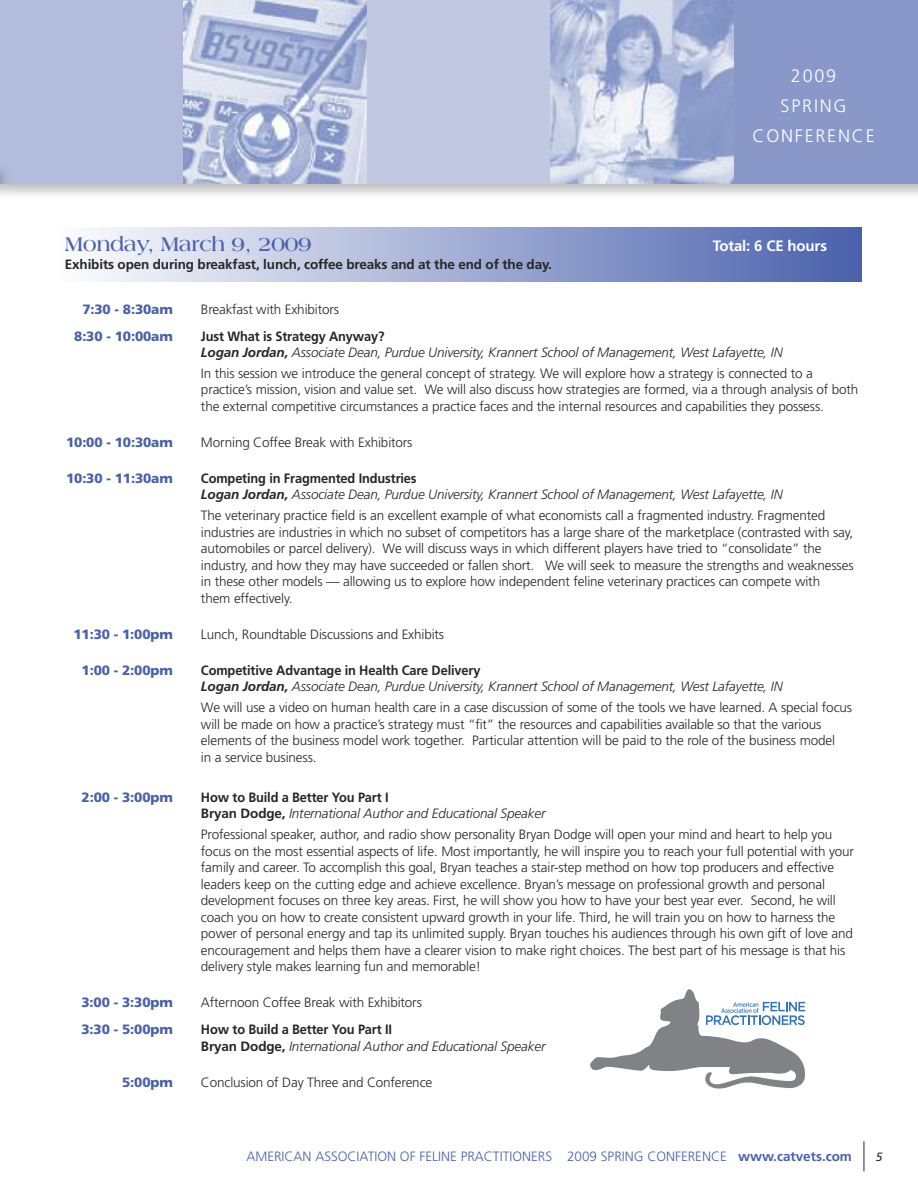
<style>
.page{position:relative;width:918px;height:1188px;background:#fff}
.page>*{position:absolute;margin:0;border:0;box-sizing:border-box;transform-origin:0 0}
.t1{font:700 21px "Americana";letter-spacing:-.01em;color:#4a61ac}
.t2{font:300 18px/30px "Frutiger";letter-spacing:.1em;color:#fff;text-align:center}
.t3{font:700 15px "Frutiger";letter-spacing:-.01em;color:#fff}
.t4{font:300 13.5px/16.5px "Frutiger";letter-spacing:-.01em;color:#272627}
.t5{font:italic 300 13.5px/16.5px "Frutiger";letter-spacing:-.01em;color:#272627}
.t6{font:900 13.5px "Frutiger";letter-spacing:-.01em;color:#4a61ac}
.t7{font:300 13.5px "Frutiger";color:#4a61ac}
.t8{font:700 13.5px "Frutiger";letter-spacing:-.01em;color:#272627}
.t9{font:italic 12px "Frutiger";color:#272627}
.s1{font-weight:700;font-style:normal}
.s2{font-weight:700}
</style>
<div class="page">
<div style="left:0;top:0;width:184px;height:184px;background:#b3bcdc"></div>
<img style="left:184px;top:0;width:183px;height:184px">
<div style="left:367px;top:0;width:184px;height:184px;background:#c0c8e2"></div>
<img style="left:551px;top:0;width:183px;height:184px">
<div style="left:734px;top:0;width:184px;height:184px;background:#8998c9"></div>
<svg style="left:590px;top:989px;width:215px;height:100px"></svg>
<hr style="left:864px;top:1141px;width:1px;height:30px;background:#272627">
<img style="left:95px;top:228px;width:766px;height:53px">
<h2 class="t2" style="left:753px;top:62px;width:124px">2009<br>SPRING<br>CONFERENCE</h2>
<h1 class="t1" style="left:65px;top:235px;width:248px">Monday, March 9, 2009</h1>
<p class="t3" style="left:713px;top:239px;width:116px">Total: 6 CE hours</p>
<p class="t8" style="left:65px;top:259px;width:489px">Exhibits open during breakfast, lunch, coffee breaks and at the end of the day.</p>
<p class="t6" style="left:82px;top:304px;width:92px">7:30 - 8:30am</p>
<p class="t4" style="left:201px;top:302px;width:140px">Breakfast with Exhibitors</p>
<p class="t6" style="left:74px;top:331px;width:100px">8:30 - 10:00am</p>
<p class="t5" style="left:201px;top:329px;width:583px"><span class="s1">Just What is Strategy Anyway?<br></span><span class="s2">Logan Jordan,</span> Associate Dean, Purdue University, Krannert School of Management, West Lafayette, IN</p>
<p class="t4" style="left:201px;top:366px;width:659px">In this session we introduce the general concept of strategy. We will explore how a strategy is connected to a practice’s mission, vision and value set. We will also discuss how strategies are formed, via a through analysis of both the external competitive circumstances a practice faces and the internal resources and capabilities they possess.</p>
<p class="t6" style="left:66px;top:437px;width:108px">10:00 - 10:30am</p>
<p class="t4" style="left:201px;top:435px;width:213px">Morning Coffee Break with Exhibitors</p>
<p class="t6" style="left:66px;top:473px;width:108px">10:30 - 11:30am</p>
<p class="t5" style="left:201px;top:471px;width:583px"><span class="s1">Competing in Fragmented Industries<br></span><span class="s2">Logan Jordan,</span> Associate Dean, Purdue University, Krannert School of Management, West Lafayette, IN</p>
<p class="t4" style="left:201px;top:508px;width:654px">The veterinary practice field is an excellent example of what economists call a fragmented industry. Fragmented industries are industries in which no subset of competitors has a large share of the marketplace (contrasted with say, automobiles or parcel delivery). We will discuss ways in which different players have tried to “consolidate” the industry, and how they may have succeeded or fallen short. We will seek to measure the strengths and weaknesses in these other models — allowing us to explore how independent feline veterinary practices can compete with<br>them effectively.</p>
<p class="t6" style="left:73px;top:629px;width:101px">11:30 - 1:00pm</p>
<p class="t4" style="left:201px;top:627px;width:245px">Lunch, Roundtable Discussions and Exhibits</p>
<p class="t6" style="left:82px;top:665px;width:93px">1:00 - 2:00pm</p>
<p class="t5" style="left:201px;top:663px;width:583px"><span class="s1">Competitive Advantage in Health Care Delivery<br></span><span class="s2">Logan Jordan,</span> Associate Dean, Purdue University, Krannert School of Management, West Lafayette, IN</p>
<p class="t4" style="left:201px;top:700px;width:653px">We will use a video on human health care in a case discussion of some of the tools we have learned. A special focus will be made on how a practice’s strategy must “fit” the resources and capabilities available so that the various elements of the business model work together. Particular attention will be paid to the role of the business model<br>in a service business.</p>
<p class="t6" style="left:82px;top:792px;width:93px">2:00 - 3:00pm</p>
<p class="t5" style="left:201px;top:790px;width:346px"><span class="s1">How to Build a Better You Part I<br>Bryan Dodge,</span> International Author and Educational Speaker</p>
<p class="t4" style="left:201px;top:827px;width:655px">Professional speaker, author, and radio show personality Bryan Dodge will open your mind and heart to help you focus on the most essential aspects of life. Most importantly, he will inspire you to reach your full potential with your family and career. To accomplish this goal, Bryan teaches a stair-step method on how top producers and effective leaders keep on the cutting edge and achieve excellence. Bryan’s message on professional growth and personal development focuses on three key areas. First, he will show you how to have your best year ever. Second, he will coach you on how to create consistent upward growth in your life. Third, he will train you on how to harness the power of personal energy and tap its unlimited supply. Bryan touches his audiences through his own gift of love and encouragement and helps them have a clearer vision to make right choices. The best part of his message is that his delivery style makes learning fun and memorable!</p>
<p class="t6" style="left:82px;top:997px;width:93px">3:00 - 3:30pm</p>
<p class="t4" style="left:201px;top:995px;width:222px">Afternoon Coffee Break with Exhibitors</p>
<p class="t6" style="left:82px;top:1024px;width:93px">3:30 - 5:00pm</p>
<p class="t5" style="left:201px;top:1022px;width:346px"><span class="s1">How to Build a Better You Part II<br>Bryan Dodge,</span> International Author and Educational Speaker</p>
<p class="t6" style="left:122px;top:1077px;width:52px">5:00pm</p>
<p class="t4" style="left:201px;top:1075px;width:233px">Conclusion of Day Three and Conference</p>
<p class="t7" style="left:246px;top:1151px;width:607px">AMERICAN ASSOCIATION OF FELINE PRACTITIONERS 2009 SPRING CONFERENCE <span class="s2">www.catvets.com</span></p>
<p class="t9" style="left:876px;top:1152px;width:8px">5</p>
</div>
